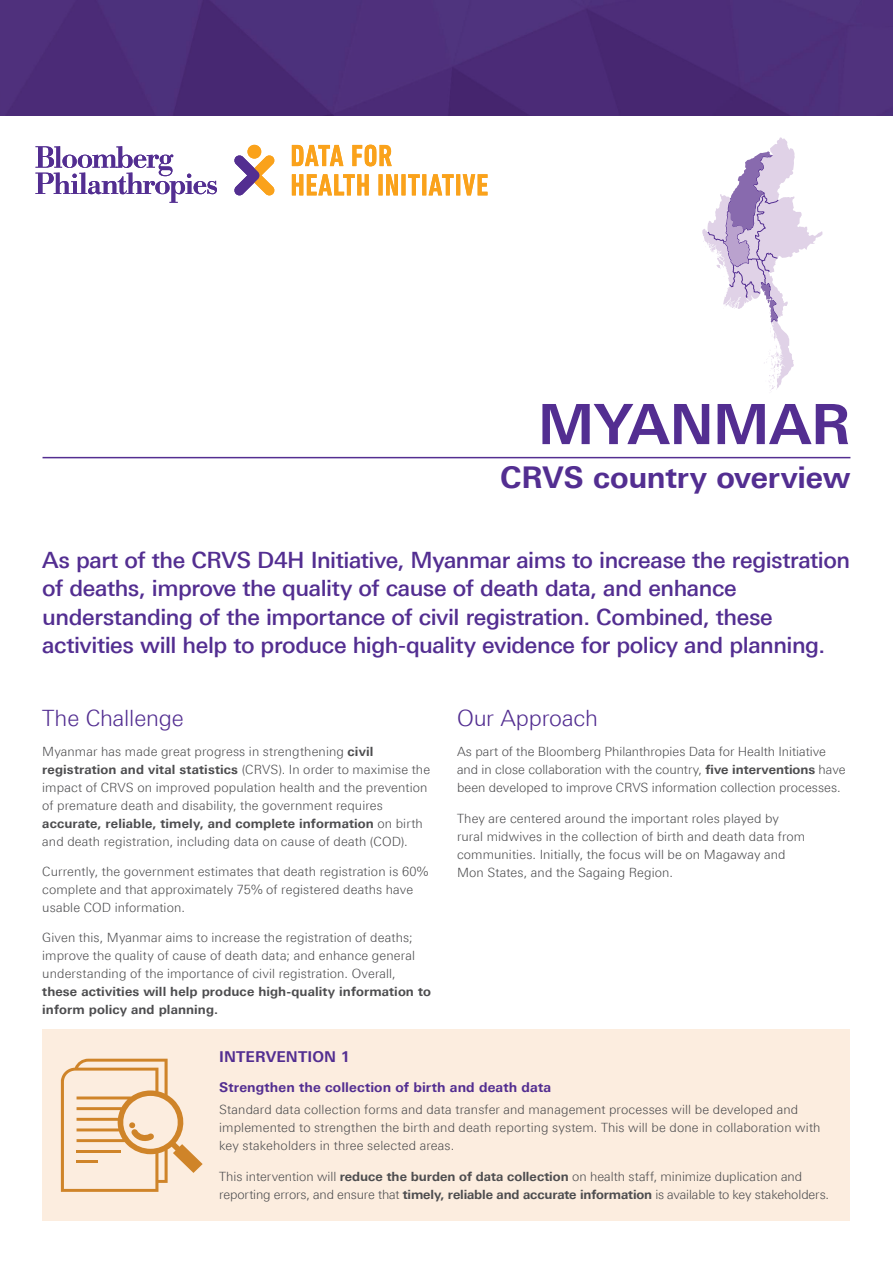
<style>
.page{position:relative;width:893px;height:1263px;background:#fff}
.page>*{position:absolute;margin:0;border:0;box-sizing:border-box;transform-origin:0 0}
.Partner_Lead_Main_He{font:700 55.5px "Linotype Univers 630";letter-spacing:-.005em;color:#532e91}
.Partner_Lead_Sub_Mai{font:700 30px "Linotype Univers 630";letter-spacing:-.01em;color:#532e91}
.Intro_Para-15_19pt_5{font:500 22.5px/28.5px "Linotype Univers 530";letter-spacing:-.02em;color:#532e91}
.Heading_1-Title_Case{font:300 22.5px "Linotype Univers 330";letter-spacing:-.005em;color:#532e91}
.Body_text-8_5_12pt_8{font:300 22.5px "Linotype Univers 330";letter-spacing:-.01em;color:#532e91}
.Heading_2-ALLCAPS_10{font:700 15px "Linotype Univers 630";letter-spacing:.005em;color:#532e91}
.Heading_3-Sentence_C{font:700 13.5px "Linotype Univers 630";letter-spacing:.01em;color:#532e91}
.Body_text-8_5_12pt_8-2{font:300 12.75px/18px "Linotype Univers 330";letter-spacing:.01em;color:#4d4d4f}
.s1{font-family:"Linotype Univers 630";font-weight:700}
</style>
<div class="page">
<div style="left:0;top:0;width:893px;height:116px;background:#4c2d79"></div>
<hr style="left:43px;top:457px;width:807px;height:1px;background:#532e91">
<svg style="left:292px;top:145px;width:51px;height:21px"></svg>
<svg style="left:352px;top:145px;width:40px;height:21px"></svg>
<svg style="left:292px;top:174px;width:77px;height:21px"></svg>
<div style="left:378px;top:174px;width:5px;height:21px;background:#faa21b"></div>
<svg style="left:386px;top:174px;width:12px;height:21px"></svg>
<div style="left:401px;top:174px;width:5px;height:21px;background:#faa21b"></div>
<svg style="left:408px;top:174px;width:12px;height:21px"></svg>
<svg style="left:422px;top:174px;width:4px;height:21px"></svg>
<svg style="left:429px;top:174px;width:25px;height:21px"></svg>
<hr style="left:456px;top:174px;width:4px;height:21px;background:#faa21b">
<svg style="left:463px;top:174px;width:24px;height:21px"></svg>
<svg style="left:35px;top:146px;width:182px;height:57px"></svg>
<svg style="left:234px;top:155px;width:41px;height:40px"></svg>
<div style="left:247px;top:145px;width:14px;height:14px;background:#faa21b;border-radius:50%"></div>
<svg style="left:702px;top:137px;width:121px;height:254px"></svg>
<div style="left:43px;top:1029px;width:807px;height:191px;background:#fceddf"></div>
<svg style="left:61px;top:1059px;width:142px;height:133px"></svg>
<p class="Partner_Lead_Main_He" style="left:538px;top:391px;width:314px">MYANMAR</p>
<p class="Partner_Lead_Sub_Mai" style="left:500px;top:460px;width:352px">CRVS country overview</p>
<p class="Intro_Para-15_19pt_5" style="left:42px;top:545px;width:809px">As part of the CRVS D4H Initiative, Myanmar aims to increase the registration of deaths, improve the quality of cause of death data, and enhance understanding of the importance of civil registration. Combined, these activities will help to produce high-quality evidence for policy and planning.</p>
<p class="Heading_1-Title_Case" style="left:42px;top:704px;width:143px">The Challenge</p>
<p class="Body_text-8_5_12pt_8-2" style="left:42px;top:743px;width:389px">Myanmar has made great progress in strengthening <span class="s1">civil registration and vital statistics</span> (CRVS). In order to maximise the impact of CRVS on improved population health and the prevention of premature death and disability, the government requires <span class="s1">accurate, reliable, timely, and complete information</span> on birth and death registration, including data on cause of death (COD).</p>
<p class="Body_text-8_5_12pt_8-2" style="left:42px;top:863px;width:388px">Currently, the government estimates that death registration is 60% complete and that approximately 75% of registered deaths have usable COD information.</p>
<p class="Body_text-8_5_12pt_8-2" style="left:42px;top:928px;width:390px">Given this, Myanmar aims to increase the registration of deaths; improve the quality of cause of death data; and enhance general understanding of the importance of civil registration. Overall, <span class="s1">these activities will help produce high-quality information to inform policy and planning.</span></p>
<p class="Body_text-8_5_12pt_8" style="left:457px;top:704px;width:143px">Our Approach</p>
<p class="Body_text-8_5_12pt_8-2" style="left:457px;top:743px;width:390px">As part of the Bloomberg Philanthropies Data for Health Initiative and in close collaboration with the country, <span class="s1">five interventions</span> have been developed to improve CRVS information collection processes.</p>
<p class="Body_text-8_5_12pt_8-2" style="left:457px;top:809px;width:350px">They are centered around the important roles played by rural midwives in the collection of birth and death data from communities. Initially, the focus will be on Magaway and Mon States, and the Sagaing Region.</p>
<p class="Heading_2-ALLCAPS_10" style="left:219px;top:1048px;width:133px">INTERVENTION 1</p>
<p class="Heading_3-Sentence_C" style="left:219px;top:1079px;width:334px">Strengthen the collection of birth and death data</p>
<p class="Body_text-8_5_12pt_8-2" style="left:219px;top:1101px;width:603px">Standard data collection forms and data transfer and management processes will be developed and implemented to strengthen the birth and death reporting system. This will be done in collaboration with key stakeholders in three selected areas.</p>
<p class="Body_text-8_5_12pt_8-2" style="left:219px;top:1167px;width:611px">This intervention will <span class="s1">reduce the burden of data collection</span> on health staff, minimize duplication and reporting errors, and ensure that <span class="s1">timely, reliable and accurate information</span> is available to key stakeholders.</p>
</div>
